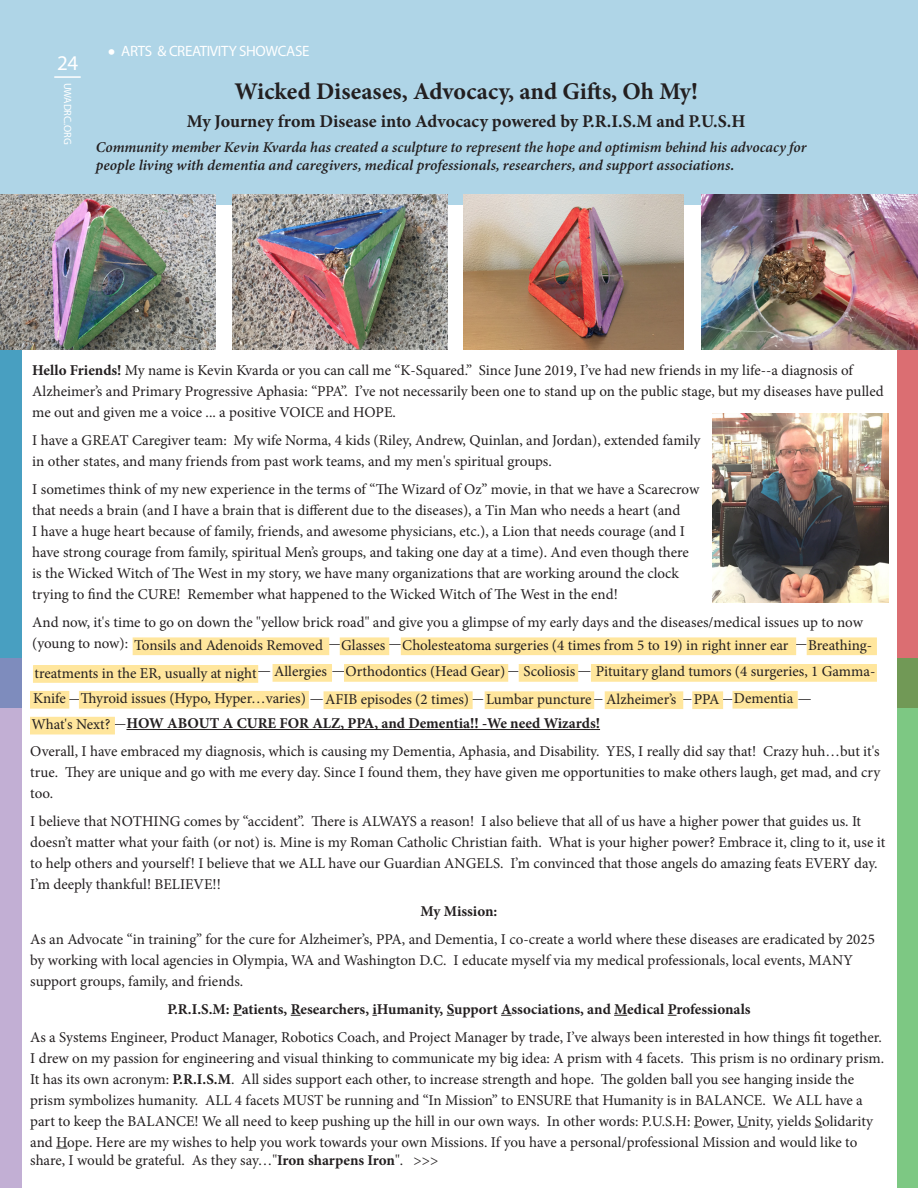
<style>
.page{position:relative;width:918px;height:1188px;background:#fff}
.page>*{position:absolute;margin:0;border:0;box-sizing:border-box;transform-origin:0 0}
.t1{font:700 24px "Minion Pro";color:#231f20}
.Body_-_Minion{font:21px "Myriad Pro";color:#fff}
.t2{font:700 18px "Minion Pro";color:#231f20}
.t3{font:15px/21px "Minion Pro";letter-spacing:-.005em;color:#231f20}
.t4{font:italic 600 15px/18px "Minion Pro";letter-spacing:-.005em;color:#231f20}
.t5{font:700 15px "Minion Pro";color:#231f20}
.Body_-_Minion-2{font:15px "Myriad Pro";letter-spacing:-.025em;color:#fff}
.Body_-_Minion-3{font:10.5px "Myriad Pro";letter-spacing:-.025em;color:#fff}
.s1{font-size:27px}
.s2{font-family:"Minion Variable Concept";font-weight:400}
.s3{font-weight:700}
.s4{font-weight:400}
</style>
<div class="page">
<div style="left:0;top:204px;width:502px;height:503px;background:#489fc1"></div>
<div style="left:390px;top:204px;width:528px;height:503px;background:#db6e72"></div>
<svg style="left:0;top:658px;width:22px;height:530px;background:#bbabd1"></svg>
<svg style="left:896px;top:658px;width:22px;height:530px;background:#87c88a"></svg>
<div style="left:22px;top:199px;width:874px;height:989px;background:#fff"></div>
<div style="left:0;top:0;width:918px;height:204px;background:#afd5e7"></div>
<div style="left:485px;top:692px;width:108px;height:16px;background:#ffe69d"></div>
<div style="left:485px;top:691px;width:109px;height:18px;border:2px solid #ffe69d"></div>
<div style="left:324px;top:692px;width:148px;height:16px;background:#ffe69d"></div>
<div style="left:324px;top:691px;width:149px;height:18px;border:2px solid #ffe69d"></div>
<div style="left:733px;top:692px;width:64px;height:16px;background:#ffe69d"></div>
<div style="left:732px;top:691px;width:66px;height:18px;border:2px solid #ffe69d"></div>
<div style="left:80px;top:692px;width:228px;height:16px;background:#ffe69d"></div>
<div style="left:79px;top:691px;width:230px;height:18px;border:2px solid #ffe69d"></div>
<div style="left:592px;top:665px;width:284px;height:16px;background:#ffe69d"></div>
<div style="left:591px;top:664px;width:286px;height:18px;border:2px solid #ffe69d"></div>
<div style="left:519px;top:665px;width:58px;height:16px;background:#ffe69d"></div>
<div style="left:519px;top:664px;width:59px;height:18px;border:2px solid #ffe69d"></div>
<div style="left:345px;top:665px;width:162px;height:16px;background:#ffe69d"></div>
<div style="left:344px;top:664px;width:164px;height:18px;border:2px solid #ffe69d"></div>
<div style="left:807px;top:638px;width:69px;height:16px;background:#ffe69d"></div>
<div style="left:807px;top:637px;width:70px;height:18px;border:2px solid #ffe69d"></div>
<div style="left:273px;top:665px;width:58px;height:16px;background:#ffe69d"></div>
<div style="left:273px;top:664px;width:59px;height:18px;border:2px solid #ffe69d"></div>
<div style="left:402px;top:638px;width:393px;height:16px;background:#ffe69d"></div>
<div style="left:401px;top:637px;width:395px;height:18px;border:2px solid #ffe69d"></div>
<div style="left:341px;top:638px;width:48px;height:16px;background:#ffe69d"></div>
<div style="left:340px;top:637px;width:49px;height:18px;border:2px solid #ffe69d"></div>
<div style="left:133px;top:638px;width:196px;height:16px;background:#ffe69d"></div>
<div style="left:133px;top:637px;width:196px;height:18px;border:2px solid #ffe69d"></div>
<div style="left:605px;top:692px;width:78px;height:16px;background:#ffe69d"></div>
<div style="left:605px;top:691px;width:78px;height:18px;border:2px solid #ffe69d"></div>
<img style="left:713px;top:414px;width:176px;height:189px">
<div style="left:34px;top:666px;width:223px;height:16px;background:#ffe69d"></div>
<div style="left:33px;top:665px;width:225px;height:18px;border:2px solid #ffe69d"></div>
<div style="left:26px;top:692px;width:43px;height:16px;background:#ffe69d"></div>
<div style="left:25px;top:691px;width:44px;height:18px;border:2px solid #ffe69d"></div>
<div style="left:693px;top:692px;width:29px;height:16px;background:#ffe69d"></div>
<div style="left:692px;top:691px;width:31px;height:18px;border:2px solid #ffe69d"></div>
<hr style="left:126px;top:729px;width:474px;height:1px;background:#231f20">
<svg style="left:614px;top:1015px;width:13px;height:1px"></svg>
<div style="left:31px;top:718px;width:83px;height:16px;background:#ffe69d"></div>
<div style="left:30px;top:717px;width:85px;height:17px;border:2px solid #ffe69d"></div>
<div style="left:23px;top:580px;width:7px;height:227px;background:#fff"></div>
<img style="left:0;top:194px;width:216px;height:156px">
<img style="left:232px;top:194px;width:215px;height:156px">
<img style="left:464px;top:194px;width:219px;height:156px">
<img style="left:702px;top:194px;width:216px;height:156px">
<hr style="left:55px;top:76px;width:25px;height:2px;background:#fff">
<p class="Body_-_Minion" style="left:57px;top:50px;width:23px">24</p>
<p class="Body_-_Minion-3" style="left:74px;top:83px;width:63px;rotate:90deg">UWADRC..ORG</p>
<p class="Body_-_Minion-2" style="left:108px;top:42px;width:203px"><span class="s1">•</span> ARTS &amp; CREATIVITY SHOWCASE</p>
<p class="t1" style="left:235px;top:74px;width:465px">Wicked Diseases, Advocacy, and Gifts, Oh My!</p>
<p class="t2" style="left:187px;top:109px;width:560px">My Journey from Disease into Advocacy powered by P.R.I.S.M and P.U.S.H</p>
<p class="t4" style="left:96px;top:138px;width:712px">Community member Kevin Kvarda has created a sculpture to represent the hope and optimism behind his advocacy for <span class="s2">people living with dementia and caregivers, medical professionals, researchers, and support associations.</span></p>
<p class="t3" style="left:32px;top:360px;width:853px"><span class="s3">Hello Friends!</span> My name is Kevin Kvarda or you can call me “K-Squared.” Since June 2019, I’ve had new friends in my life--a diagnosis of<br>Alzheimer’s and Primary Progressive Aphasia: “PPA”. I’ve not necessarily been one to stand up on the public stage, but my diseases have pulled me out and given me a voice ... a positive VOICE and HOPE.</p>
<p class="t3" style="left:32px;top:430px;width:670px">I have a GREAT Caregiver team: My wife Norma, 4 kids (Riley, Andrew, Quinlan, and Jordan), extended family in other states, and many friends from past work teams, and my men's spiritual groups.</p>
<p class="t3" style="left:32px;top:479px;width:669px">I sometimes think of my new experience in the terms of “The Wizard of Oz” movie, in that we have a Scarecrow that needs a brain (and I have a brain that is different due to the diseases), a Tin Man who needs a heart (and<br>I have a huge heart because of family, friends, and awesome physicians, etc.), a Lion that needs courage (and I have strong courage from family, spiritual Men’s groups, and taking one day at a time). And even though there is the Wicked Witch of The West in my story, we have many organizations that are working around the clock trying to find the CURE! Remember what happened to the Wicked Witch of The West in the end!</p>
<p class="t3" style="left:32px;top:611px;width:832px">And now, it's time to go on down the "yellow brick road" and give you a glimpse of my early days and the diseases/medical issues up to now (young to now):</p>
<p class="t3" style="left:134px;top:635px;width:190px">Tonsils and Adenoids Removed</p>
<p class="t3" style="left:341px;top:635px;width:45px">Glasses</p>
<p class="t3" style="left:402px;top:635px;width:388px">Cholesteatoma surgeries (4 times from 5 to 19) in right inner ear</p>
<p class="t3" style="left:808px;top:635px;width:65px">Breathing-</p>
<p class="t3" style="left:328px;top:632px;width:15px">—</p>
<p class="t3" style="left:388px;top:632px;width:15px">—</p>
<p class="t3" style="left:794px;top:632px;width:15px">—</p>
<p class="t3" style="left:34px;top:661px;width:842px">treatments in the ER, usually at night— Allergies —Orthodontics (Head Gear)— Scoliosis— Pituitary gland tumors (4 surgeries, 1 Gamma-</p>
<p class="t3" style="left:33px;top:688px;width:780px">Knife —Thyroid issues (Hypo, Hyper…varies) —AFIB episodes (2 times)—Lumbar puncture— Alzheimer’s— —Dementia —</p>
<p class="t3" style="left:694px;top:689px;width:27px">PPA</p>
<p class="t5" style="left:33px;top:713px;width:56px">What’s n</p>
<p class="t5" style="left:107px;top:713px;width:495px">?<span class="s4">—</span>HOW ABOUT A CURE FOR ALZ, PPA, and Dementia!! -We need Wizards!</p>
<p class="t3" style="left:30px;top:741px;width:852px;text-align:justify">Overall, I have embraced my diagnosis, which is causing my Dementia, Aphasia, and Disability. YES, I really did say that! Crazy huh…but it's true. They are unique and go with me every day. Since I found them, they have given me opportunities to make others laugh, get mad, and cry too.</p>
<p class="t3" style="left:30px;top:810px;width:857px">I believe that NOTHING comes by “accident”. There is ALWAYS a reason! I also believe that all of us have a higher power that guides us. It doesn’t matter what your faith (or not) is. Mine is my Roman Catholic Christian faith. What is your higher power? Embrace it, cling to it, use it to help others and yourself! I believe that we ALL have our Guardian ANGELS. I’m convinced that those angels do amazing feats EVERY day.<br>I’m deeply thankful! BELIEVE!!</p>
<p class="t5" style="left:421px;top:901px;width:78px">My Mission:</p>
<p class="t3" style="left:30px;top:929px;width:846px">As an Advocate “in training” for the cure for Alzheimer’s, PPA, and Dementia, I co-create a world where these diseases are eradicated by 2025 by working with local agencies in Olympia, WA and Washington D.C. I educate myself via my medical professionals, local events, MANY support groups, family, and friends.</p>
<p class="t5" style="left:167px;top:998px;width:585px">P.R.I.S.M: Patients, Researchers, iHumanity, Support Associations, and Medical Professionals</p>
<p class="t3" style="left:30px;top:1026px;width:856px">As a Systems Engineer, Product Manager, Robotics Coach, and Project Manager by trade, I’ve always been interested in how things fit together.<br>I drew on my passion for engineering and visual thinking to communicate my big idea: A prism with 4 facets. This prism is no ordinary prism.<br>It has its own acronym: <span class="s3">P.R.I.S.M</span>. All sides support each other, to increase strength and hope. The golden ball you see hanging inside the prism symbolizes humanity. ALL 4 facets MUST be running and “In Mission” to ENSURE that Humanity is in BALANCE. We ALL have a part to keep the BALANCE! We all need to keep pushing up the hill in our own ways. In other words: P.U.S.H: Power, Unity, yields Solidarity and Hope. Here are my wishes to help you work towards your own Missions. If you have a personal/professional Mission and would like to</p>
<p class="t3" style="left:30px;top:1149px;width:410px">share, I would be grateful. As they say…"<span class="s3">Iron sharpens Iron</span>". &gt;&gt;&gt;</p>
<p class="t3" style="left:31px;top:714px;width:81px">What's Next?</p>
</div>
